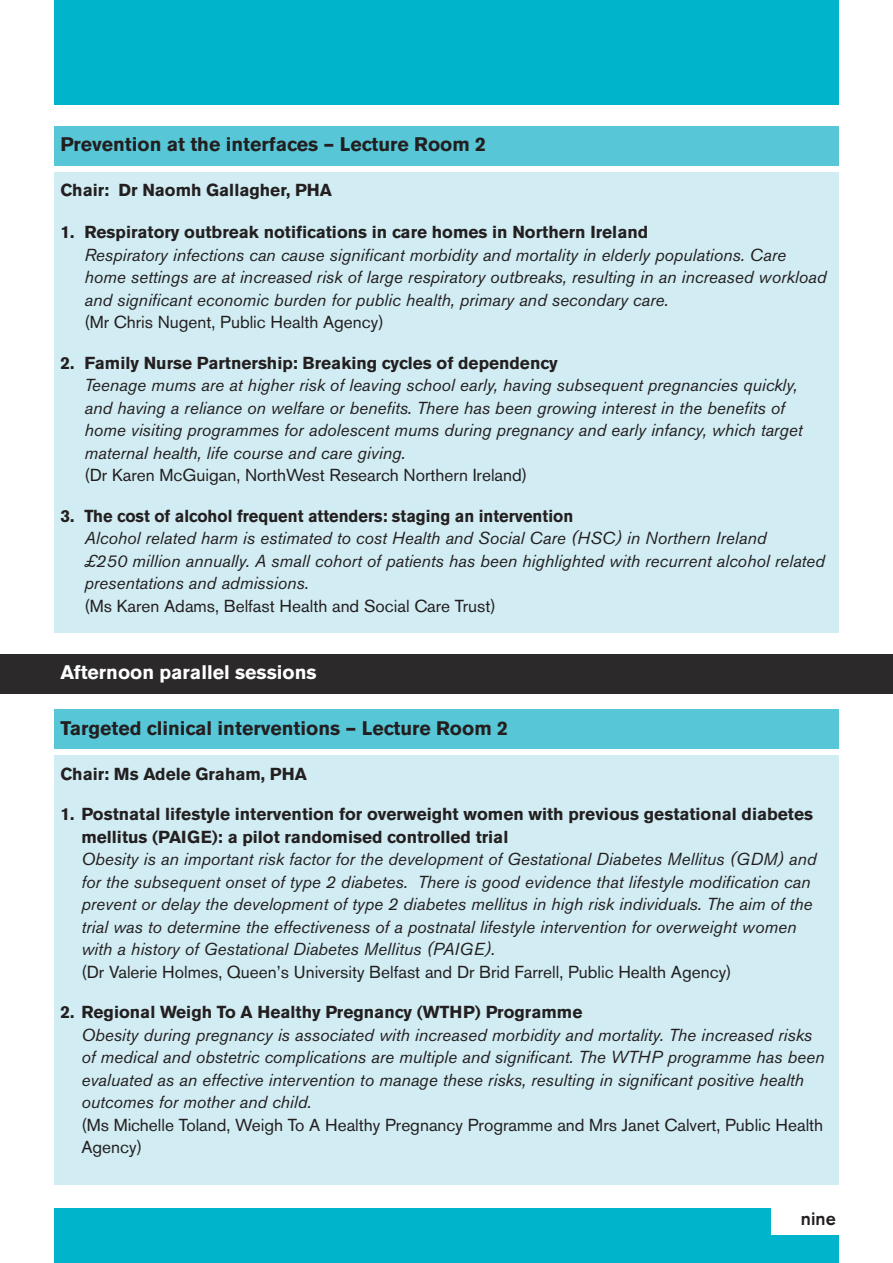
<style>
.page{position:relative;width:893px;height:1263px;background:#fff}
.page>*{position:absolute;margin:0;border:0;box-sizing:border-box;transform-origin:0 0}
.t1{font:700 19.5px "Akzidenz Grotesk BE";color:#231f20}
.t2{font:700 19.5px "Akzidenz Grotesk BE";color:#fff}
.t3{font:500 18px "Akzidenz Grotesk BE";color:#231f20}
.t4{font:italic 17.25px/22.5px "Akzidenz Grotesk BE";color:#231f20}
.t5{font:700 17.25px/22.5px "Akzidenz Grotesk BE";color:#231f20}
.t6{font:17.25px/22.5px "Akzidenz Grotesk BE";color:#231f20}
</style>
<div class="page">
<div style="left:0;top:654px;width:893px;height:40px;background:#2b292a"></div>
<div style="left:54px;top:709px;width:785px;height:40px;background:#57c7d8"></div>
<div style="left:54px;top:172px;width:785px;height:460px;background:#d1ecf2"></div>
<div style="left:54px;top:755px;width:785px;height:429px;background:#d1ecf2"></div>
<div style="left:54px;top:126px;width:785px;height:39px;background:#57c7d8"></div>
<div style="left:54px;top:0;width:785px;height:104px;background:#00b5cb"></div>
<div style="left:54px;top:1209px;width:785px;height:54px;background:#00b5cb"></div>
<div style="left:771px;top:1206px;width:69px;height:29px;background:#fff"></div>
<p class="t1" style="left:60px;top:133px;width:427px">Prevention at the interfaces – Lecture Room 2</p>
<p class="t5" style="left:60px;top:179px;width:273px">Chair: Dr Naomh Gallagher, PHA</p>
<p class="t5" style="left:60px;top:221px;width:589px">1. Respiratory outbreak notifications in care homes in Northern Ireland</p>
<p class="t4" style="left:84px;top:244px;width:743px">Respiratory infections can cause significant morbidity and mortality in elderly populations. Care home settings are at increased risk of large respiratory outbreaks, resulting in an increased workload and significant economic burden for public health, primary and secondary care.</p>
<p class="t6" style="left:84px;top:311px;width:301px">(Mr Chris Nugent, Public Health Agency)</p>
<p class="t5" style="left:60px;top:352px;width:499px">2. Family Nurse Partnership: Breaking cycles of dependency</p>
<p class="t4" style="left:84px;top:374px;width:719px">Teenage mums are at higher risk of leaving school early, having subsequent pregnancies quickly, and having a reliance on welfare or benefits. There has been growing interest in the benefits of home visiting programmes for adolescent mums during pregnancy and early infancy, which target maternal health, life course and care giving.</p>
<p class="t6" style="left:84px;top:464px;width:444px">(Dr Karen McGuigan, NorthWest Research Northern Ireland)</p>
<p class="t5" style="left:60px;top:505px;width:514px">3. The cost of alcohol frequent attenders: staging an intervention</p>
<p class="t4" style="left:84px;top:527px;width:742px">Alcohol related harm is estimated to cost Health and Social Care (HSC) in Northern Ireland<br>£250 million annually. A small cohort of patients has been highlighted with recurrent alcohol related presentations and admissions.</p>
<p class="t6" style="left:84px;top:595px;width:413px">(Ms Karen Adams, Belfast Health and Social Care Trust)</p>
<p class="t2" style="left:60px;top:661px;width:258px">Afternoon parallel sessions</p>
<p class="t1" style="left:60px;top:717px;width:449px">Targeted clinical interventions – Lecture Room 2</p>
<p class="t5" style="left:60px;top:763px;width:248px">Chair: Ms Adele Graham, PHA</p>
<p class="t5" style="left:81px;top:803px;width:733px;text-indent:-21px">1. Postnatal lifestyle intervention for overweight women with previous gestational diabetes mellitus (PAIGE): a pilot randomised controlled trial</p>
<p class="t4" style="left:81px;top:848px;width:737px">Obesity is an important risk factor for the development of Gestational Diabetes Mellitus (GDM) and for the subsequent onset of type 2 diabetes. There is good evidence that lifestyle modification can prevent or delay the development of type 2 diabetes mellitus in high risk individuals. The aim of the trial was to determine the effectiveness of a postnatal lifestyle intervention for overweight women with a history of Gestational Diabetes Mellitus (PAIGE).</p>
<p class="t6" style="left:81px;top:961px;width:652px">(Dr Valerie Holmes, Queen’s University Belfast and Dr Brid Farrell, Public Health Agency)</p>
<p class="t5" style="left:60px;top:1001px;width:523px">2. Regional Weigh To A Healthy Pregnancy (WTHP) Programme</p>
<p class="t4" style="left:81px;top:1024px;width:745px">Obesity during pregnancy is associated with increased morbidity and mortality. The increased risks of medical and obstetric complications are multiple and significant. The WTHP programme has been evaluated as an effective intervention to manage these risks, resulting in significant positive health outcomes for mother and child.</p>
<p class="t6" style="left:81px;top:1114px;width:743px">(Ms Michelle Toland, Weigh To A Healthy Pregnancy Programme and Mrs Janet Calvert, Public Health<br>Agency)</p>
<p class="t3" style="left:801px;top:1208px;width:36px">nine</p>
</div>
